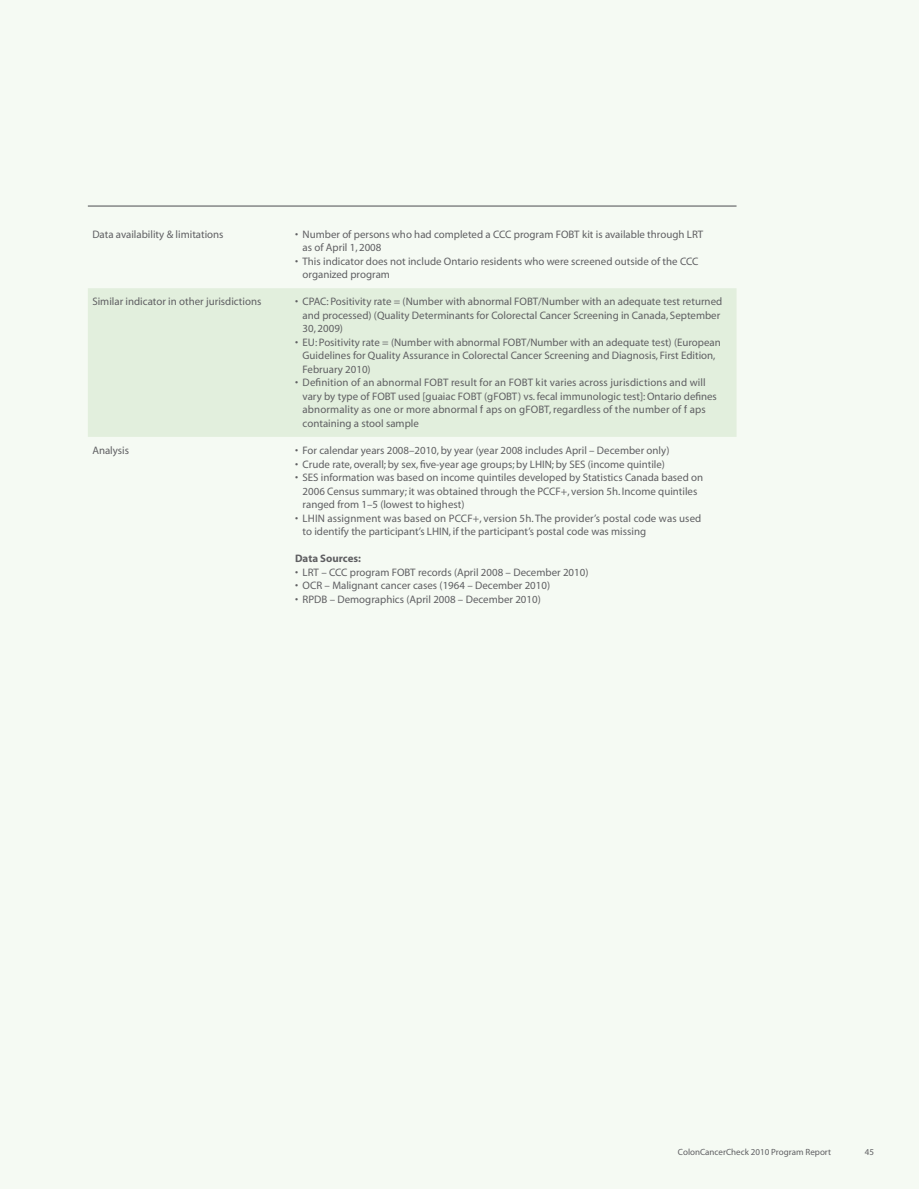
<style>
.page{position:relative;width:919px;height:1189px;background:#fff}
.page>*{position:absolute;margin:0;border:0;box-sizing:border-box;transform-origin:0 0}
.t1{font:10.8px/13.5px "Myriad MM 400 600";color:#5f5f62}
.t2{font:10.8px "Myriad MM 700 600";color:#5f5f62}
.t3{font:9px "Myriad MM 400 600";color:#5f5f62}
</style>
<div class="page">
<div style="left:0;top:0;width:918px;height:1188px;background:#f5faf3"></div>
<hr style="left:88px;top:205px;width:648px;height:1px;background:#5f5f62">
<div style="left:88px;top:288px;width:648px;height:149px;background:#e2efdd"></div>
<p class="t1" style="left:92px;top:228px;width:133px">Data availability &amp; limitations</p>
<p class="t1" style="left:302px;top:228px;width:402px;text-indent:-8px">• Number of persons who had completed a CCC program FOBT kit is available through LRT as of April 1, 2008</p>
<p class="t1" style="left:302px;top:255px;width:397px;text-indent:-8px">• This indicator does not include Ontario residents who were screened outside of the CCC organized program</p>
<p class="t1" style="left:92px;top:295px;width:170px">Similar indicator in other jurisdictions</p>
<p class="t1" style="left:302px;top:295px;width:421px;text-indent:-8px">• CPAC: Positivity rate = (Number with abnormal FOBT/Number with an adequate test returned and processed) (Quality Determinants for Colorectal Cancer Screening in Canada, September<br>30, 2009)</p>
<p class="t1" style="left:302px;top:336px;width:419px;text-indent:-8px">• EU: Positivity rate = (Number with abnormal FOBT/Number with an adequate test) (European<br>Guidelines for Quality Assurance in Colorectal Cancer Screening and Diagnosis, First Edition,<br>February 2010)</p>
<p class="t1" style="left:302px;top:376px;width:415px;text-indent:-8px">• Definition of an abnormal FOBT result for an FOBT kit varies across jurisdictions and will vary by type of FOBT used [guaiac FOBT (gFOBT) vs. fecal immunologic test]: Ontario defines abnormality as one or more abnormal flaps on gFOBT, regardless of the number of flaps containing a stool sample</p>
<p class="t1" style="left:92px;top:444px;width:38px">Analysis</p>
<p class="t1" style="left:295px;top:444px;width:375px">• For calendar years 2008–2010, by year (year 2008 includes April – December only)</p>
<p class="t1" style="left:295px;top:457px;width:371px">• Crude rate, overall; by sex, five-year age groups; by LHIN; by SES (income quintile)</p>
<p class="t1" style="left:302px;top:471px;width:402px;text-indent:-8px">• SES information was based on income quintiles developed by Statistics Canada based on<br>2006 Census summary; it was obtained through the PCCF+, version 5h. Income quintiles ranged from 1–5 (lowest to highest)</p>
<p class="t1" style="left:302px;top:511px;width:400px;text-indent:-8px">• LHIN assignment was based on PCCF+, version 5h.The provider’s postal code was used to identify the participant’s LHIN, if the participant’s postal code was missing</p>
<p class="t2" style="left:295px;top:553px;width:67px">Data Sources:</p>
<p class="t1" style="left:295px;top:565px;width:295px">• LRT – CCC program FOBT records (April 2008 – December 2010)</p>
<p class="t1" style="left:295px;top:579px;width:256px">• OCR – Malignant cancer cases (1964 – December 2010)</p>
<p class="t1" style="left:295px;top:592px;width:247px">• RPDB – Demographics (April 2008 – December 2010)</p>
<p class="t3" style="left:677px;top:1147px;width:154px">ColonCancerCheck 2010 Program Report</p>
<p class="t3" style="left:864px;top:1147px;width:11px">45</p>
</div>
